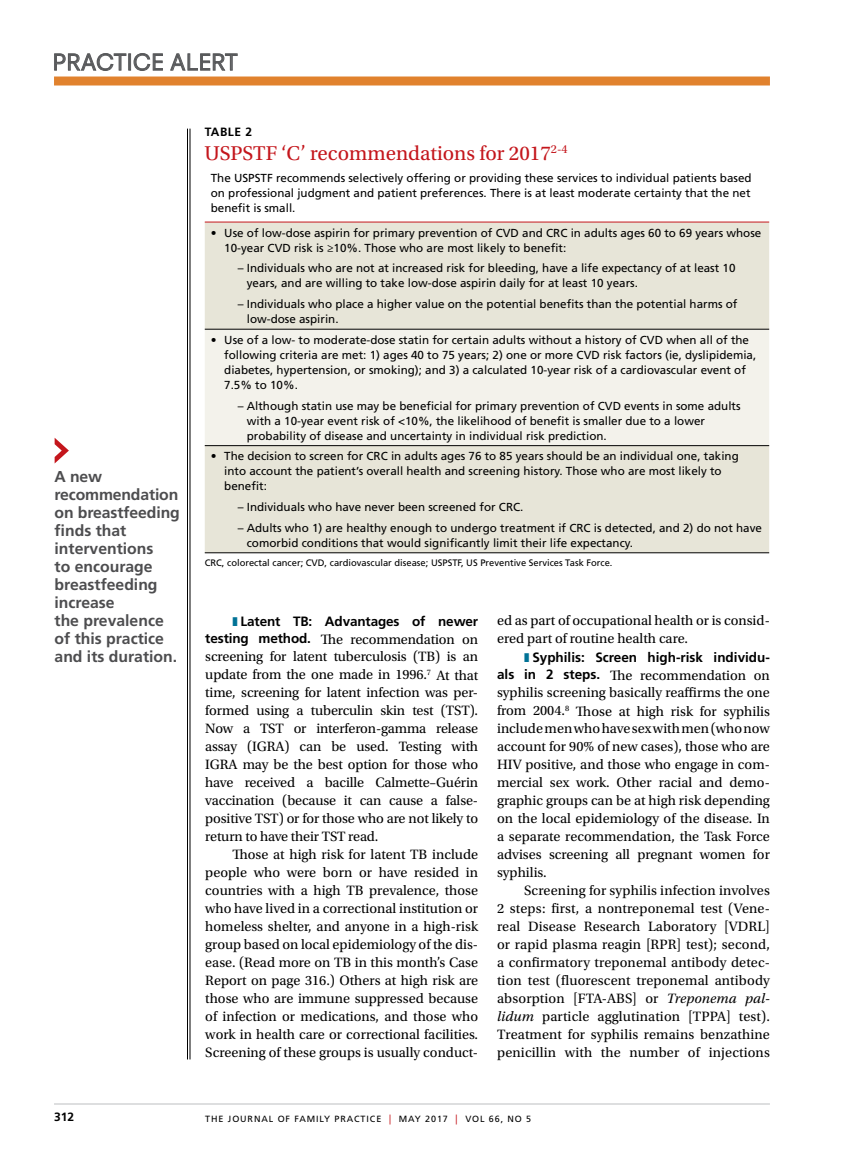
<style>
.page{position:relative;width:851px;height:1161px;background:#fff}
.page>*{position:absolute;margin:0;border:0;box-sizing:border-box;transform-origin:0 0}
.t1{font:21.75px "Neuzeit SLT Std";letter-spacing:.025em;color:#58595b}
.t2{font:21px "Utopia Std";color:#c4161c}
.t3{font:700 15.75px/18px "Frutiger LT Std";color:#4d4d4f}
.t4{font:14.25px/18px "Utopia Std";color:#000;text-align:justify}
.t5{font:700 13.5px "Frutiger LT Std";color:#000}
.t6{font:700 12px "Frutiger LT Std";letter-spacing:.02em;color:#000}
.t7{font:11.7px/15px "Frutiger LT Std";color:#000}
.t8{font:9.3px "Frutiger LT Std";color:#000}
.t9{font:9px "Frutiger LT Std";letter-spacing:.1em;color:#000}
.s1{font-family:"Frutiger LT Std";font-weight:700;font-size:13.5px}
.s2{font-style:italic}
.s3{font-size:9.9px;color:#c4161c}
</style>
<div class="page">
<hr style="left:190px;top:129px;width:1px;height:930px;background:#000">
<hr style="left:187px;top:129px;width:1px;height:930px;background:#000">
<svg style="left:55px;top:438px;width:14px;height:25px"></svg>
<div style="left:54px;top:77px;width:716px;height:9px;background:#e1822e"></div>
<hr style="left:54px;top:1104px;width:716px;height:1px;background:#bcbec0">
<svg style="left:54px;top:53px;width:73px;height:18px"></svg>
<div style="left:128px;top:53px;width:3px;height:18px;border:1px solid #58595b"></div>
<svg style="left:133px;top:53px;width:30px;height:18px"></svg>
<svg style="left:170px;top:53px;width:68px;height:18px"></svg>
<div style="left:205px;top:223px;width:564px;height:329px;background:#e7e5d8"></div>
<div style="left:205px;top:330px;width:564px;height:115px;background:#f3f2eb"></div>
<hr style="left:205px;top:329px;width:564px;height:1px;background:#000">
<hr style="left:205px;top:445px;width:564px;height:1px;background:#000">
<hr style="left:205px;top:552px;width:564px;height:1px;background:#000">
<hr style="left:205px;top:222px;width:564px;height:1px;background:#c4161c">
<h1 class="t1" style="left:53px;top:49px;width:186px">PRACTICE ALERT</h1>
<p class="t3" style="left:55px;top:468px;width:127px">A new recommendation on breastfeeding finds that interventions<br>to encourage breastfeeding increase<br>the prevalence of this practice and its duration.</p>
<p class="t6" style="left:54px;top:1110px;width:22px">312</p>
<p class="t6" style="left:205px;top:125px;width:49px">TABLE 2</p>
<h2 class="t2" style="left:205px;top:142px;width:364px">USPSTF ‘C’ recommendations for 2017<sup>2-4</sup></h2>
<p class="t7" style="left:211px;top:170px;width:542px;text-align:justify">The USPSTF recommends selectively offering or providing these services to individual patients based on professional judgment and patient preferences. There is at least moderate certainty that the net benefit is small.</p>
<p class="t7" style="left:224px;top:225px;width:538px;text-indent:-13px">• Use of low-dose aspirin for primary prevention of CVD and CRC in adults ages 60 to 69 years whose<br>10-year CVD risk is ≥10%. Those who are most likely to benefit:</p>
<p class="t7" style="left:247px;top:261px;width:490px;text-indent:-9px">– Individuals who are not at increased risk for bleeding, have a life expectancy of at least 10 years, and are willing to take low-dose aspirin daily for at least 10 years.</p>
<p class="t7" style="left:247px;top:297px;width:492px;text-indent:-9px">– Individuals who place a higher value on the potential benefits than the potential harms of low-dose aspirin.</p>
<p class="t7" style="left:224px;top:332px;width:533px;text-indent:-13px">• Use of a low- to moderate-dose statin for certain adults without a history of CVD when all of the following criteria are met: 1) ages 40 to 75 years; 2) one or more CVD risk factors (ie, dyslipidemia, diabetes, hypertension, or smoking); and 3) a calculated 10-year risk of a cardiovascular event of 7.5% to 10%.</p>
<p class="t7" style="left:247px;top:398px;width:495px;text-indent:-9px">– Although statin use may be beneficial for primary prevention of CVD events in some adults with a 10-year event risk of &lt;10%, the likelihood of benefit is smaller due to a lower probability of disease and uncertainty in individual risk prediction.</p>
<p class="t7" style="left:224px;top:449px;width:516px;text-indent:-13px">• The decision to screen for CRC in adults ages 76 to 85 years should be an individual one, taking into account the patient’s overall health and screening history. Those who are most likely to benefit:</p>
<p class="t7" style="left:238px;top:500px;width:287px">– Individuals who have never been screened for CRC.</p>
<p class="t7" style="left:247px;top:520px;width:516px;text-indent:-9px">– Adults who 1) are healthy enough to undergo treatment if CRC is detected, and 2) do not have comorbid conditions that would significantly limit their life expectancy.</p>
<p class="t8" style="left:205px;top:557px;width:409px">CRC, colorectal cancer; CVD, cardiovascular disease; USPSTF, US Preventive Services Task Force.</p>
<p class="t5" style="left:240px;top:613px;width:239px">Latent TB: Advantages of newer</p>
<p class="t4" style="left:205px;top:630px;width:274px"><span class="s1">testing method.</span> The recommendation on screening for latent tuberculosis (TB) is an update from the one made in 1996.<sup>7</sup> At that time, screening for latent infection was per&shy;formed using a tuberculin skin test (TST).<br>Now a TST or interferon-gamma release assay (IGRA) can be used. Testing with IGRA may be the best option for those who have received a bacille Calmette–Guérin vaccination (because it can cause a false&shy;positive TST) or for those who are not likely to return to have their TST read.</p>
<p class="t4" style="left:205px;top:846px;width:274px;text-indent:27px">Those at high risk for latent TB include people who were born or have resided in countries with a high TB prevalence, those who have lived in a correctional institution or homeless shelter, and anyone in a high-risk group based on local epidemiology of the dis&shy;ease. (Read more on TB in this month’s Case Report on page 316.) Others at high risk are those who are immune suppressed because of infection or medications, and those who work in health care or correctional facilities.<br>Screening of these groups is usually conduct-</p>
<p class="t4" style="left:497px;top:612px;width:274px">ed as part of occupational health or is consid&shy;ered part of routine health care.</p>
<p class="t5" style="left:532px;top:649px;width:239px">Syphilis: Screen high-risk individu-</p>
<p class="t4" style="left:497px;top:666px;width:274px"><span class="s1">als in 2 steps.</span> The recommendation on syphilis screening basically reaffirms the one from 2004.<sup>8</sup> Those at high risk for syphilis include men who have sex with men (who now account for 90% of new cases), those who are HIV positive, and those who engage in com&shy;mercial sex work. Other racial and demo&shy;graphic groups can be at high risk depending on the local epidemiology of the disease. In a separate recommendation, the Task Force advises screening all pregnant women for syphilis.</p>
<p class="t4" style="left:497px;top:882px;width:274px;text-indent:27px">Screening for syphilis infection involves 2 steps: first, a nontreponemal test (Vene&shy;real Disease Research Laboratory [VDRL] or rapid plasma reagin [RPR] test); second, a confirmatory treponemal antibody detec&shy;tion test (fluorescent treponemal antibody absorption [FTA-ABS] or <span class="s2">Treponema pal&shy;lidum</span> particle agglutination [TPPA] test).<br>Treatment for syphilis remains benzathine penicillin with the number of injections</p>
<p class="t9" style="left:205px;top:1113px;width:327px">THE JOURNAL OF FAMILY PRACTICE <span class="s3">|</span> MAY 2017 <span class="s3">|</span> VOL 66, NO 5</p>
</div>
